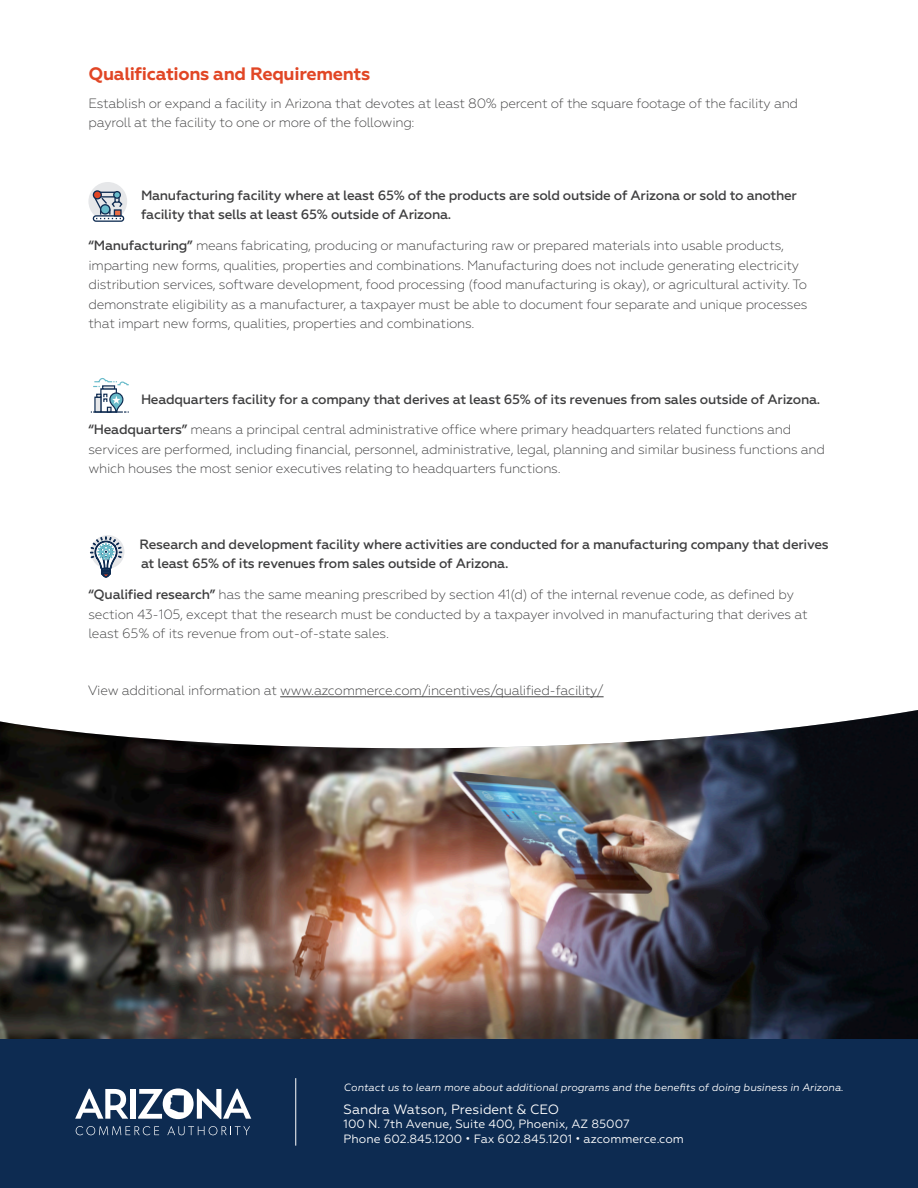
<style>
.page{position:relative;width:918px;height:1188px;background:#fff}
.page>*{position:absolute;margin:0;border:0;box-sizing:border-box;transform-origin:0 0}
.Body_Copy{font:700 18px "Geometria";letter-spacing:-.02em;color:#e14625}
.Body_Copy-2{font:300 13.5px/19.5px "Geometria";letter-spacing:-.02em;color:#3e3e3f}
.Body_Copy-3{font:500 13.5px/19.5px "Geometria";letter-spacing:-.02em;color:#3e3e3f}
.t1{font:13.5px "Geometria";color:#fff}
.t2{font:12px "Geometria";color:#fff}
.t3{font:italic 10.5px "Geometria";color:#fff}
.s1{font-weight:500}
</style>
<div class="page">
<img style="left:0;top:710px;width:918px;height:330px">
<hr style="left:280px;top:696px;width:324px;height:1px;background:#3e3e3f">
<div style="left:88px;top:182px;width:39px;height:39px;background:#e6e7e9;border-radius:50%"></div>
<svg style="left:93px;top:216px;width:31px;height:5px"></svg>
<div style="left:93px;top:215px;width:31px;height:7px;border:1px solid #0e2b51;border-radius:3px"></div>
<div style="left:113px;top:191px;width:8px;height:8px;border:1px solid #0e2b51;border-radius:50%"></div>
<svg style="left:93px;top:192px;width:30px;height:27px"></svg>
<div style="left:93px;top:191px;width:8px;height:8px;background:#e14625;border-radius:50%"></div>
<div style="left:93px;top:190px;width:9px;height:9px;border:1px solid #0e2b51;border-radius:50%"></div>
<div style="left:91px;top:535px;width:33px;height:34px;background:#e6e7e9;border-radius:50%"></div>
<svg style="left:90px;top:537px;width:32px;height:40px"></svg>
<svg style="left:91px;top:378px;width:38px;height:35px"></svg>
<div style="left:0;top:1040px;width:918px;height:148px;background:#0d2b51"></div>
<svg style="left:75px;top:1089px;width:53px;height:30px"></svg>
<div style="left:130px;top:1089px;width:6px;height:30px;background:#fff"></div>
<svg style="left:138px;top:1088px;width:113px;height:31px"></svg>
<svg style="left:76px;top:1126px;width:83px;height:9px"></svg>
<svg style="left:167px;top:1126px;width:83px;height:9px"></svg>
<hr style="left:295px;top:1078px;width:1px;height:68px;background:#fff">
<p class="Body_Copy" style="left:88px;top:63px;width:283px">Qualifications and Requirements</p>
<p class="Body_Copy-2" style="left:88px;top:93px;width:711px">Establish or expand a facility in Arizona that devotes at least 80% percent of the square footage of the facility and payroll at the facility to one or more of the following:</p>
<p class="Body_Copy-3" style="left:141px;top:185px;width:657px">Manufacturing facility where at least 65% of the products are sold outside of Arizona or sold to another facility that sells at least 65% outside of Arizona.</p>
<p class="Body_Copy-2" style="left:88px;top:236px;width:721px"><span class="s1">“Manufacturing”</span> means fabricating, producing or manufacturing raw or prepared materials into usable products, imparting new forms, qualities, properties and combinations. Manufacturing does not include generating electricity distribution services, software development, food processing (food manufacturing is okay), or agricultural activity. To demonstrate eligibility as a manufacturer, a taxpayer must be able to document four separate and unique processes that impart new forms, qualities, properties and combinations.</p>
<p class="Body_Copy-3" style="left:141px;top:389px;width:681px">Headquarters facility for a company that derives at least 65% of its revenues from sales outside of Arizona.</p>
<p class="Body_Copy-2" style="left:88px;top:420px;width:738px"><span class="s1">“Headquarters”</span> means a principal central administrative office where primary headquarters related functions and services are performed, including financial, personnel, administrative, legal, planning and similar business functions and which houses the most senior executives relating to headquarters functions.</p>
<p class="Body_Copy-3" style="left:140px;top:534px;width:691px">Research and development facility where activities are conducted for a manufacturing company that derives at least 65% of its revenues from sales outside of Arizona.</p>
<p class="Body_Copy-2" style="left:88px;top:585px;width:721px"><span class="s1">“Qualified research”</span> has the same meaning prescribed by section 41(d) of the internal revenue code, as defined by section 43-105, except that the research must be conducted by a taxpayer involved in manufacturing that derives at least 65% of its revenue from out-of-state sales.</p>
<p class="Body_Copy-2" style="left:88px;top:681px;width:517px">View additional information at www.azcommerce.com/incentives/qualified-facility/</p>
<p class="t3" style="left:344px;top:1081px;width:501px">Contact us to learn more about additional programs and the benefits of doing business in Arizona.</p>
<p class="t1" style="left:344px;top:1101px;width:217px">Sandra Watson, President &amp; CEO</p>
<p class="t2" style="left:344px;top:1117px;width:288px">100 N. 7th Avenue, Suite 400, Phoenix, AZ 85007</p>
<p class="t2" style="left:344px;top:1132px;width:342px">Phone 602.845.1200 • Fax 602.845.1201 • azcommerce.com</p>
</div>
